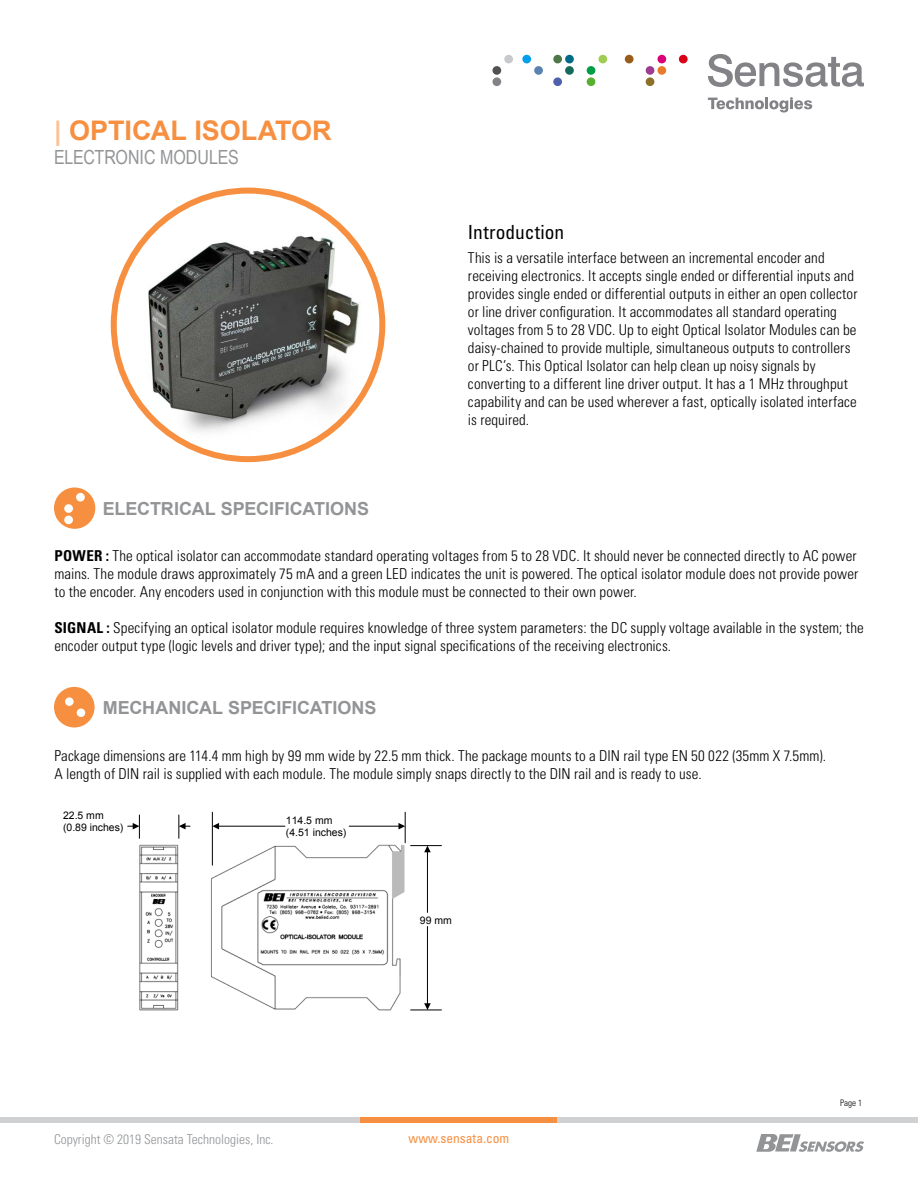
<style>
.page{position:relative;width:918px;height:1188px;background:#fff}
.page>*{position:absolute;margin:0;border:0;box-sizing:border-box;transform-origin:0 0}
.t1{font:700 27px "Arial";color:#f78f41}
.t2{font:19.5px "Arial Narrow";letter-spacing:-.005em;color:#929496}
.t3{font:condensed 19.5px "Univers LT Std";color:#000}
.t4{font:700 18px "Arial";letter-spacing:-.005em;color:#929496}
.t5{font:300 condensed 15px/18px "Univers LT Std";letter-spacing:.005em;color:#000}
.t6{font:300 condensed 13.5px "Univers LT Std";color:#929496}
.t7{font:condensed 13.5px "Univers LT Std";color:#f78f41}
.t8{font:10.5px/12px "Arial";color:#000}
.t9{font:300 condensed 9px "Univers LT Std";color:#000}
.s1{color:#fcc397}
.s2{font-weight:700}
</style>
<div class="page">
<svg style="left:756px;top:1134px;width:108px;height:18px"></svg>
<svg style="left:708px;top:54px;width:156px;height:33px"></svg>
<svg style="left:708px;top:97px;width:104px;height:15px"></svg>
<div style="left:492px;top:77px;width:9px;height:9px;background:#828287;border-radius:50%"></div>
<div style="left:522px;top:55px;width:9px;height:8px;background:#009eed;border-radius:50%"></div>
<div style="left:534px;top:66px;width:9px;height:9px;background:#5982b0;border-radius:50%"></div>
<div style="left:553px;top:55px;width:9px;height:8px;background:#4f784a;border-radius:50%"></div>
<div style="left:565px;top:55px;width:9px;height:8px;background:#006b87;border-radius:50%"></div>
<div style="left:565px;top:66px;width:9px;height:9px;background:#146b5c;border-radius:50%"></div>
<div style="left:553px;top:77px;width:9px;height:9px;background:#4f61ad;border-radius:50%"></div>
<div style="left:598px;top:55px;width:9px;height:8px;background:#a1cc52;border-radius:50%"></div>
<div style="left:587px;top:66px;width:8px;height:9px;background:#009e45;border-radius:50%"></div>
<div style="left:587px;top:77px;width:8px;height:9px;background:#59b030;border-radius:50%"></div>
<div style="left:657px;top:55px;width:9px;height:8px;background:#d9007a;border-radius:50%"></div>
<div style="left:646px;top:66px;width:8px;height:9px;background:#9c3d91;border-radius:50%"></div>
<div style="left:657px;top:66px;width:9px;height:9px;background:#e87a2b;border-radius:50%"></div>
<div style="left:646px;top:77px;width:8px;height:9px;background:#8c7029;border-radius:50%"></div>
<div style="left:679px;top:55px;width:9px;height:8px;background:#d90017;border-radius:50%"></div>
<div style="left:504px;top:55px;width:9px;height:8px;background:#c7c9cc;border-radius:50%"></div>
<div style="left:492px;top:66px;width:9px;height:9px;background:#525254;border-radius:50%"></div>
<div style="left:625px;top:55px;width:9px;height:8px;background:#995c1a;border-radius:50%"></div>
<div style="left:0;top:1117px;width:918px;height:6px;background:#d0d1d3"></div>
<div style="left:361px;top:1117px;width:196px;height:6px;background:#f78f41"></div>
<div style="left:54px;top:687px;width:41px;height:40px;background:#f78f41;border-radius:50%"></div>
<div style="left:65px;top:697px;width:9px;height:9px;background:#fff;border-radius:50%"></div>
<div style="left:77px;top:709px;width:8px;height:8px;background:#fff;border-radius:50%"></div>
<div style="left:54px;top:488px;width:41px;height:41px;background:#f78f41;border-radius:50%"></div>
<div style="left:76px;top:493px;width:9px;height:9px;background:#fff;border-radius:50%"></div>
<div style="left:64px;top:504px;width:9px;height:9px;background:#fff;border-radius:50%"></div>
<div style="left:64px;top:516px;width:9px;height:8px;background:#fff;border-radius:50%"></div>
<svg style="left:114px;top:191px;width:268px;height:268px"></svg>
<img style="left:119px;top:207px;width:260px;height:234px">
<div style="left:111px;top:188px;width:274px;height:274px;border:6px solid #f78f41;border-radius:50%"></div>
<img style="left:139px;top:839px;width:267px;height:172px">
<hr style="left:212px;top:812px;width:1px;height:53px;background:#000">
<hr style="left:405px;top:812px;width:1px;height:31px;background:#000">
<hr style="left:411px;top:845px;width:30px;height:1px;background:#000">
<hr style="left:411px;top:1009px;width:30px;height:1px;background:#000">
<svg style="left:128px;top:815px;width:12px;height:23px"></svg>
<svg style="left:178px;top:815px;width:12px;height:23px"></svg>
<hr style="left:219px;top:826px;width:66px;height:1px;background:#000">
<svg style="left:212px;top:823px;width:7px;height:6px"></svg>
<hr style="left:349px;top:826px;width:50px;height:1px;background:#000">
<svg style="left:398px;top:823px;width:7px;height:6px"></svg>
<hr style="left:427px;top:926px;width:1px;height:78px;background:#000">
<svg style="left:424px;top:1003px;width:7px;height:7px"></svg>
<hr style="left:427px;top:852px;width:1px;height:60px;background:#000">
<svg style="left:424px;top:846px;width:7px;height:6px"></svg>
<h1 class="t1" style="left:54px;top:113px;width:279px"><span class="s1">|</span> OPTICAL ISOLATOR</h1>
<h2 class="t2" style="left:54px;top:143px;width:186px">ELECTRONIC MODULES</h2>
<p class="t4" style="left:103px;top:496px;width:268px">ELECTRICAL SPECIFICATIONS</p>
<h2 class="t3" style="left:468px;top:220px;width:98px">Introduction</h2>
<p class="t5" style="left:468px;top:249px;width:391px">This is a versatile interface between an incremental encoder and receiving electronics. It accepts single ended or differential inputs and provides single ended or differential outputs in either an open collector or line driver configuration. It accommodates all standard operating voltages from 5 to 28 VDC. Up to eight Optical Isolator Modules can be daisy-chained to provide multiple, simultaneous outputs to controllers or PLC’s. This Optical Isolator can help clean up noisy signals by converting to a different line driver output. It has a 1 MHz throughput capability and can be used wherever a fast, optically isolated interface is required.</p>
<p class="t5" style="left:54px;top:547px;width:805px;text-align:justify"><span class="s2">POWER :</span> The optical isolator can accommodate standard operating voltages from 5 to 28 VDC. It should never be connected directly to AC power mains. The module draws approximately 75 mA and a green LED indicates the unit is powered. The optical isolator module does not provide power to the encoder. Any encoders used in conjunction with this module must be connected to their own power.</p>
<p class="t5" style="left:54px;top:619px;width:811px"><span class="s2">SIGNAL :</span> Specifying an optical isolator module requires knowledge of three system parameters: the DC supply voltage available in the system; the encoder output type (logic levels and driver type); and the input signal specifications of the receiving electronics.</p>
<p class="t4" style="left:103px;top:695px;width:275px">MECHANICAL SPECIFICATIONS</p>
<p class="t5" style="left:54px;top:746px;width:773px">Package dimensions are 114.4 mm high by 99 mm wide by 22.5 mm thick. The package mounts to a DIN rail type EN 50 022 (35mm X 7.5mm).<br>A length of DIN rail is supplied with each module. The module simply snaps directly to the DIN rail and is ready to use.</p>
<p class="t8" style="left:63px;top:809px;width:62px">22.5 mm (0.89 inches)</p>
<p class="t8" style="left:286px;top:814px;width:62px">114.5 mm (4.51 inches)</p>
<p class="t8" style="left:420px;top:914px;width:34px">99 mm</p>
<p class="t6" style="left:54px;top:1131px;width:221px">Copyright © 2019 Sensata Technologies, Inc.</p>
<p class="t7" style="left:409px;top:1130px;width:102px">www.sensata.com</p>
<p class="t9" style="left:840px;top:1098px;width:23px">Page 1</p>
</div>
